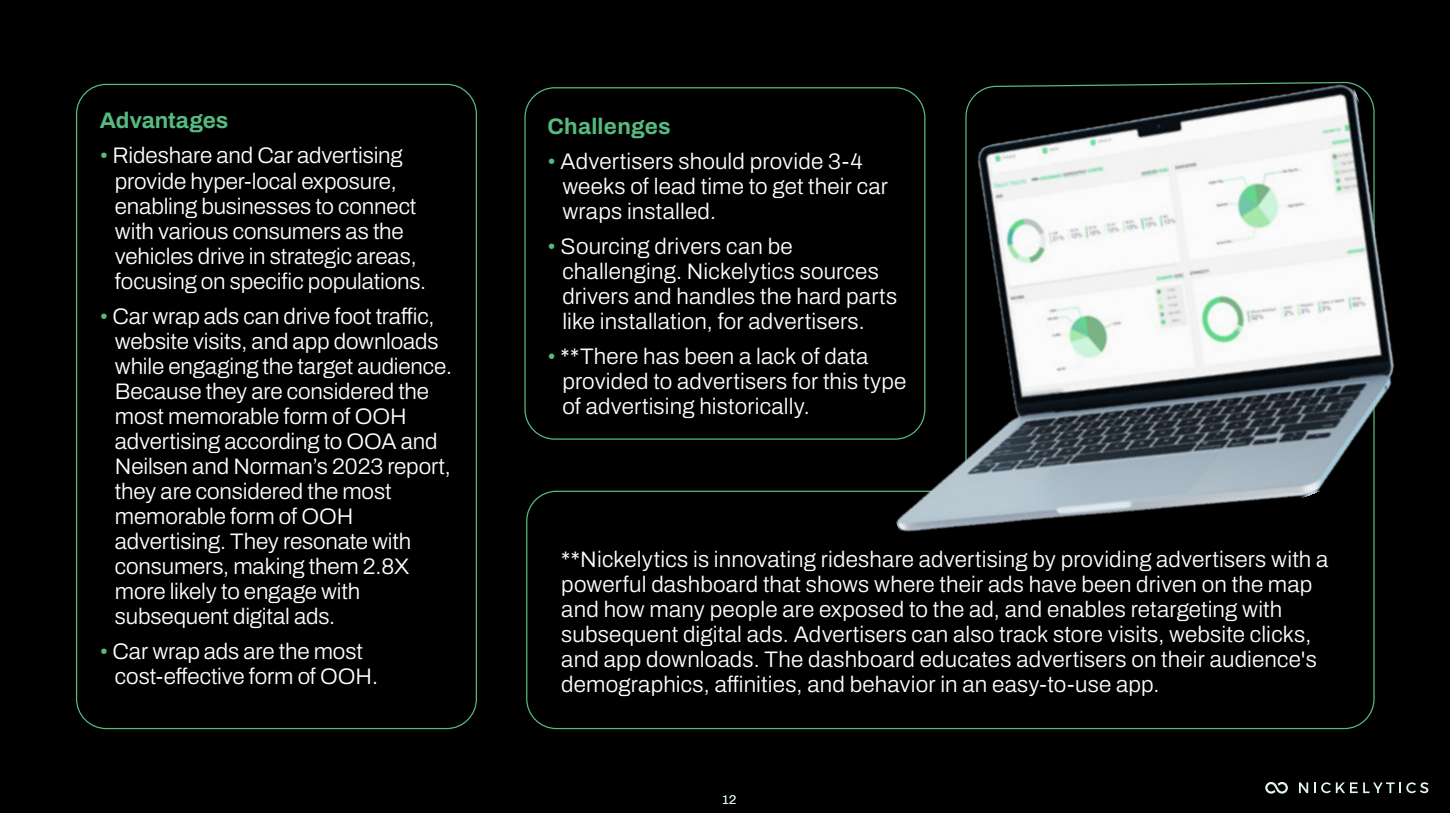
<style>
.page{position:relative;width:1450px;height:813px;background:#fff}
.page>*{position:absolute;margin:0;border:0;box-sizing:border-box;transform-origin:0 0}
.t1{font:300 22.5px/25px "Archivo";color:#fff}
.t2{font:700 22.5px "Archivo";letter-spacing:.005em;color:#56bb80}
.t3{font:300 12.5px "Archivo";color:#e1f7e8}
.s1{color:#56bb80}
</style>
<div class="page">
<div style="left:0;top:0;width:1450px;height:812px;background:#000"></div>
<svg style="left:1299px;top:782px;width:9px;height:11px"></svg>
<svg style="left:1314px;top:782px;width:114px;height:11px"></svg>
<svg style="left:1265px;top:782px;width:23px;height:11px"></svg>
<svg style="left:526px;top:87px;width:849px;height:642px"></svg>
<img style="left:782px;top:81px;width:612px;height:556px">
<p class="t2" style="left:100px;top:104px;width:130px">Advantages</p>
<p class="t1" style="left:115px;top:143px;width:313px;text-indent:-15px"><span class="s1">•</span> Rideshare and Car advertising provide hyper-local exposure, enabling businesses to connect with various consumers as the vehicles drive in strategic areas, focusing on specific populations.</p>
<p class="t1" style="left:115px;top:303px;width:339px;text-indent:-15px"><span class="s1">•</span> Car wrap ads can drive foot traffic, website visits, and app downloads while engaging the target audience.<br>Because they are considered the most memorable form of OOH advertising according to OOA and<br>Neilsen and Norman’s 2023 report, they are considered the most memorable form of OOH advertising. They resonate with consumers, making them 2.8X more likely to engage with subsequent digital ads.</p>
<p class="t1" style="left:115px;top:638px;width:265px;text-indent:-15px"><span class="s1">•</span> Car wrap ads are the most cost-effective form of OOH.</p>
<p class="t2" style="left:547px;top:109px;width:125px">Challenges</p>
<p class="t1" style="left:562px;top:149px;width:327px;text-indent:-15px"><span class="s1">•</span> Advertisers should provide 3-4 weeks of lead time to get their car wraps installed.</p>
<p class="t1" style="left:562px;top:234px;width:336px;text-indent:-15px"><span class="s1">•</span> Sourcing drivers can be challenging. Nickelytics sources drivers and handles the hard parts like installation, for advertisers.</p>
<p class="t1" style="left:562px;top:344px;width:346px;text-indent:-15px"><span class="s1">•</span> **There has been a lack of data provided to advertisers for this type of advertising historically.</p>
<p class="t1" style="left:561px;top:546px;width:769px">**Nickelytics is innovating rideshare advertising by providing advertisers with a powerful dashboard that shows where their ads have been driven on the map and how many people are exposed to the ad, and enables retargeting with subsequent digital ads. Advertisers can also track store visits, website clicks, and app downloads. The dashboard educates advertisers on their audience's demographics, affinities, and behavior in an easy-to-use app.</p>
<p class="t3" style="left:722px;top:789px;width:15px">12</p>
</div>
